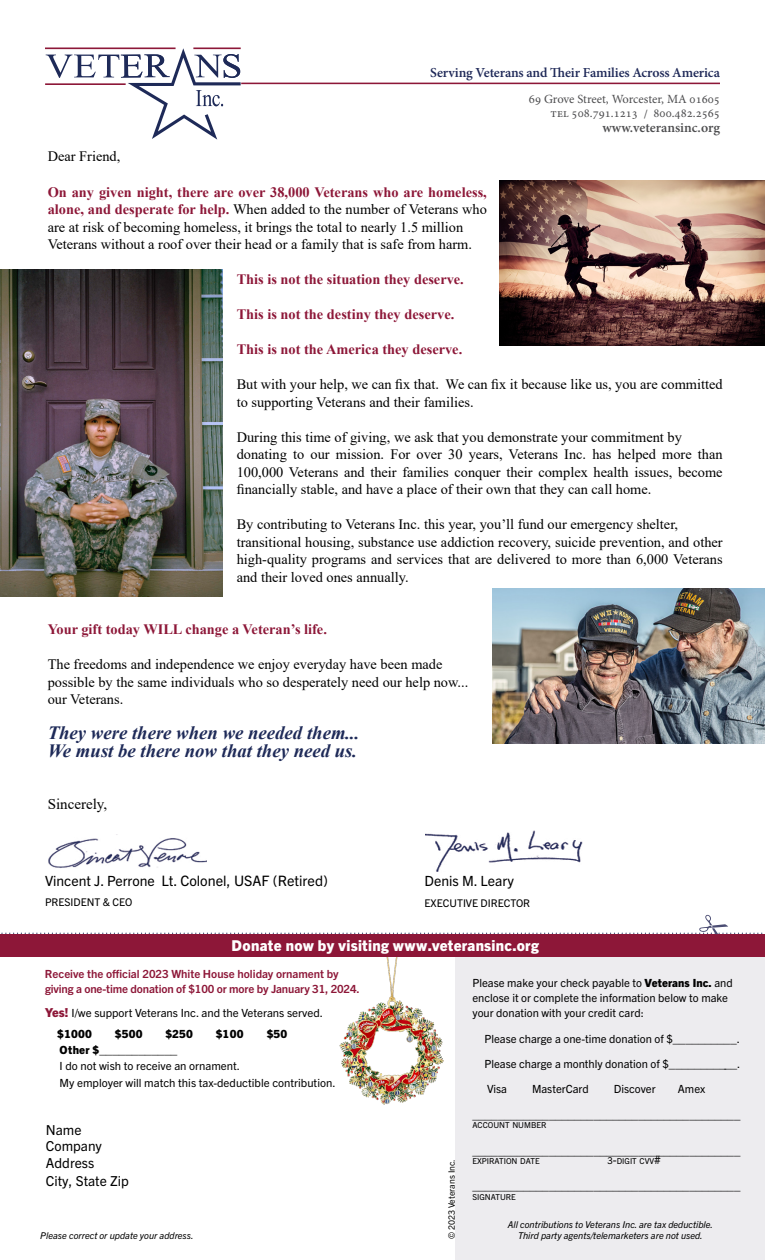
<style>
.page{position:relative;width:765px;height:1260px;background:#fff}
.page>*{position:absolute;margin:0;border:0;box-sizing:border-box;transform-origin:0 0}
.t1{font:italic 700 18.75px/17.5px "Times New Roman";color:#1e2a58}
.t2{font:800 15px "Trade Gothic Next LT Pro";letter-spacing:.02em;color:#fff}
.t3{font:15px "Times New Roman";color:#000}
.t4{font:14.38px/17.5px "Times New Roman";color:#000}
.t5{font:700 14.38px "Times New Roman";color:#8d1738}
.t6{font:14.38px "Trade Gothic Next LT Pro";color:#000}
.t7{font:14.38px "Times New Roman";color:#000101}
.t8{font:14px "Trade Gothic Next LT Pro";color:#000}
.t9{font:600 13.75px "Minion Pro";letter-spacing:-.01em;color:#1f2958}
.t10{font:13.75px/16.2px "Trade Gothic Next LT Pro";color:#000101}
.t11{font:600 13.75px "Minion Pro";letter-spacing:-.005em;color:#4d4d4f}
.t12{font:12.5px/13.8px "Minion Pro";color:#4d4d4f;text-align:right}
.t13{font:11.25px/16.8px "Trade Gothic Next LT Pro";color:#000}
.t14{font:700 11.25px/15px "Trade Gothic Next LT Pro";letter-spacing:-.005em;color:#8d1738}
.t15{font:800 11.25px "Trade Gothic Next LT Pro";letter-spacing:.02em;color:#000}
.t16{font:10.62px "Trade Gothic Next LT Pro";color:#000}
.t17{font:italic 9.38px/11.2px "Trade Gothic Next LT Pro";color:#000;text-align:center}
.t18{font:8.75px "Trade Gothic Next LT Pro";color:#000}
.t19{font:8.12px "Trade Gothic Next LT Pro";color:#000}
.s1{color:#000}
.s2{font-weight:700;color:#8d1738}
.s3{font-size:14px}
.s4{font-weight:800;font-size:12.38px;color:#8d1738}
.s5{font-weight:800}
.s6{font-size:9.38px}
.s7{font-size:11.75px}
</style>
<div class="page">
<img style="left:339px;top:957px;width:105px;height:148px">
<div style="left:455px;top:939px;width:310px;height:321px;background:#edecef"></div>
<hr style="left:45px;top:48px;width:131px;height:1px;background:#8d1838">
<hr style="left:45px;top:83px;width:81px;height:2px;background:#8d1838">
<svg style="left:46px;top:48px;width:195px;height:92px"></svg>
<hr style="left:241px;top:83px;width:479px;height:1px;background:#8d1738">
<img style="left:48px;top:838px;width:158px;height:30px">
<img style="left:426px;top:830px;width:157px;height:42px">
<div style="left:0;top:934px;width:765px;height:23px;background:#8d1738"></div>
<svg style="left:1px;top:915px;width:762px;height:19px"></svg>
<img style="left:0;top:270px;width:222px;height:326px">
<img style="left:500px;top:180px;width:265px;height:165px">
<img style="left:492px;top:589px;width:273px;height:154px">
<div style="left:201px;top:806px;width:7px;height:40px;background:#fff"></div>
<p class="t9" style="left:430px;top:63px;width:291px">Serving Veterans and Their Families Across America</p>
<p class="t12" style="left:529px;top:93px;width:193px">69 Grove Street, Worcester, MA 01605 tel 508.791.1213 / 800.482.2565</p>
<p class="t11" style="left:602px;top:118px;width:119px">www.veteransinc.org</p>
<p class="t7" style="left:48px;top:146px;width:74px"><span class="s1">Dear</span> Friend,</p>
<p class="t4" style="left:48px;top:183px;width:441px"><span class="s2">On any given night, there are over 38,000 Veterans who are homeless, alone, and desperate for help.</span> When added to the number of Veterans who are at risk of becoming homeless, it brings the total to nearly 1.5 million Veterans without a roof over their head or a family that is safe from harm.</p>
<p class="t5" style="left:237px;top:269px;width:229px">This is not the situation they deserve.</p>
<p class="t5" style="left:237px;top:304px;width:219px">This is not the destiny they deserve.</p>
<p class="t5" style="left:237px;top:339px;width:227px">This is not the America they deserve.</p>
<p class="t4" style="left:237px;top:375px;width:488px">But with your help, we can fix that. We can fix it because like us, you are committed to supporting Veterans and their families.</p>
<p class="t4" style="left:237px;top:428px;width:488px">During this time of giving, we ask that you demonstrate your commitment by donating to our mission. For over 30 years, Veterans Inc. has helped more than 100,000 Veterans and their families conquer their complex health issues, become financially stable, and have a place of their own that they can call home.</p>
<p class="t4" style="left:237px;top:515px;width:488px">By contributing to Veterans Inc. this year, you’ll fund our emergency shelter, transitional housing, substance use addiction recovery, suicide prevention, and other high-quality programs and services that are delivered to more than 6,000 Veterans and their loved ones annually.</p>
<p class="t5" style="left:48px;top:619px;width:281px">Your gift today WILL change a Veteran’s life.</p>
<p class="t4" style="left:48px;top:655px;width:422px">The freedoms and independence we enjoy everyday have been made possible by the same individuals who so desperately need our help now... our Veterans.</p>
<h1 class="t1" style="left:48px;top:724px;width:313px">They were there when we needed them...<br>We must be there now that they need us.</h1>
<p class="t3" style="left:48px;top:794px;width:61px">Sincerely,</p>
<p class="t6" style="left:45px;top:870px;width:284px"><span class="s3">Vincent J. Perrone</span> Lt. Colonel, USAF (Retired)</p>
<p class="t16" style="left:45px;top:895px;width:89px">PRESIDENT &amp; CEO</p>
<p class="t8" style="left:425px;top:871px;width:91px">Denis M. Leary</p>
<p class="t16" style="left:425px;top:896px;width:107px">EXECUTIVE DIRECTOR</p>
<p class="t2" style="left:232px;top:935px;width:309px">Donate now by visiting www.veteransinc.org</p>
<p class="t14" style="left:45px;top:965px;width:316px">Receive the official 2023 White House holiday ornament by giving a one-time donation of $100 or more by January 31, 2024.</p>
<p class="t13" style="left:45px;top:1004px;width:280px"><span class="s4">Yes!</span> I/we support Veterans Inc. and the Veterans served.</p>
<p class="t15" style="left:57px;top:1026px;width:36px">$1000</p>
<p class="t15" style="left:115px;top:1026px;width:29px">$500</p>
<p class="t15" style="left:165px;top:1026px;width:29px">$250</p>
<p class="t15" style="left:216px;top:1026px;width:29px">$100</p>
<p class="t15" style="left:267px;top:1026px;width:22px">$50</p>
<p class="t13" style="left:60px;top:1040px;width:278px"><span class="s5">Other $</span>____________<br>I do not wish to receive an ornament.<br>My employer will match this tax-deductible contribution.</p>
<p class="t10" style="left:46px;top:1121px;width:58px">Name<br>Company<br>Address</p>
<p class="t10" style="left:46px;top:1172px;width:84px">City, State Zip</p>
<p class="t17" style="left:40px;top:1229px;width:155px">Please correct or update your address.</p>
<p class="t18" style="left:445px;top:1239px;width:82px;rotate:-90deg">© 2023 Veterans Inc.</p>
<p class="t13" style="left:472px;top:975px;width:262px;line-height:15px">Please make your check payable to <span class="s5">Veterans Inc.</span> and enclose it or complete the information below to make your donation with your credit card:</p>
<p class="t13" style="left:484px;top:1030px;width:257px">Please charge a one-time donation of $__________.</p>
<p class="t13" style="left:484px;top:1055px;width:257px">Please charge a monthly donation of $___________.</p>
<p class="t13" style="left:487px;top:1080px;width:22px">Visa</p>
<p class="t13" style="left:532px;top:1080px;width:58px">MasterCard</p>
<p class="t13" style="left:614px;top:1080px;width:43px">Discover</p>
<p class="t13" style="left:678px;top:1080px;width:29px">Amex</p>
<p class="t13" style="left:472px;top:1106px;width:269px">__________________________________________</p>
<p class="t19" style="left:472px;top:1120px;width:75px">ACCOUNT NUMBER</p>
<p class="t13" style="left:472px;top:1141px;width:269px">__________________________________________</p>
<p class="t19" style="left:472px;top:1155px;width:69px">EXPIRATION DATE</p>
<p class="t19" style="left:608px;top:1155px;width:55px"><span class="s6">3</span><span class="s7">-</span>DIGIT CVV<span class="s7">#</span></p>
<p class="t13" style="left:472px;top:1177px;width:269px">__________________________________________</p>
<p class="t19" style="left:472px;top:1191px;width:45px">SIGNATURE</p>
<p class="t17" style="left:508px;top:1218px;width:207px">All contributions to Veterans Inc. are tax deductible.<br>Third party agents/telemarketers are not used.</p>
</div>
